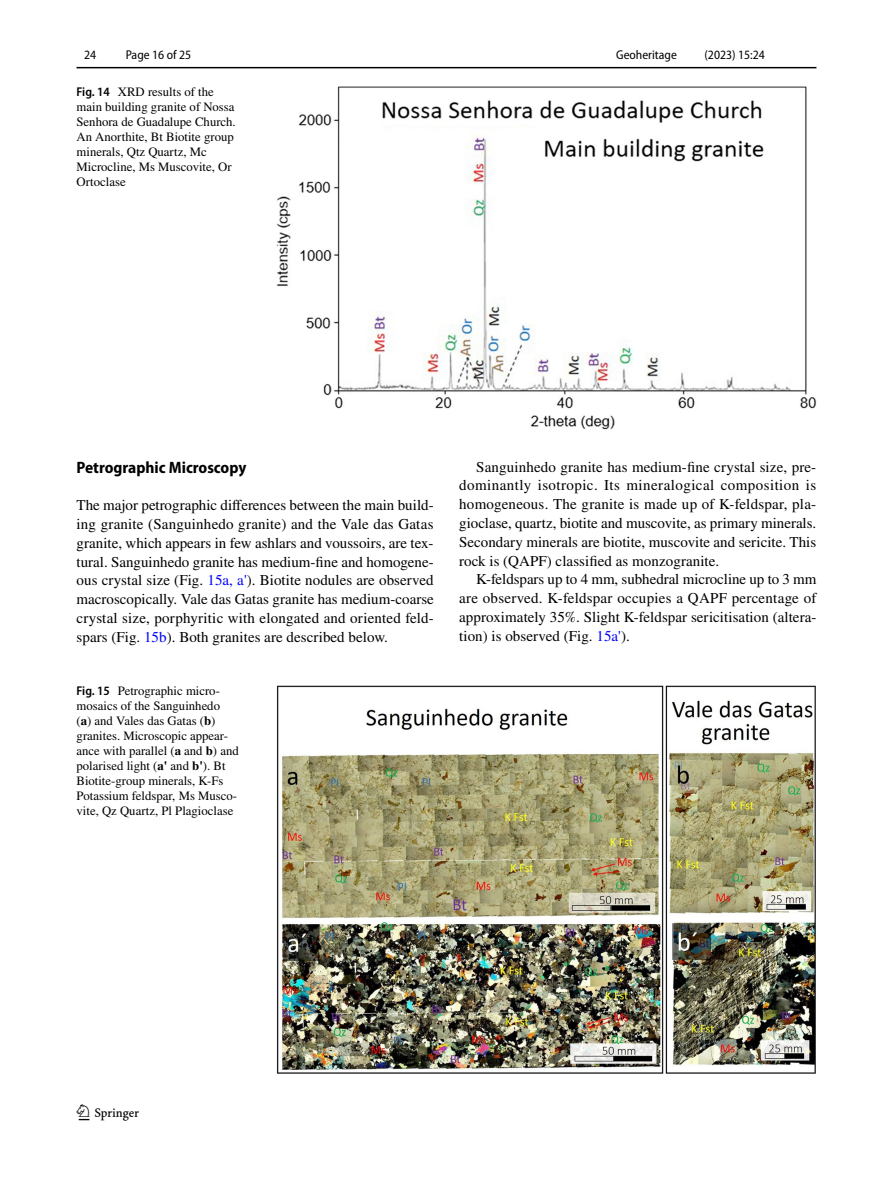
<style>
.page{position:relative;width:893px;height:1187px;background:#fff}
.page>*{position:absolute;margin:0;border:0;box-sizing:border-box;transform-origin:0 0}
.t1{font:22.5px "Springnew Regular 2";color:#000}
.t2{font:700 semi-condensed 16.5px "Myriad Pro";color:#000}
.t3{font:15px/18.8px "STIX";letter-spacing:.005em;color:#000;text-align:justify}
.t4{font:12.75px/15px "STIX";color:#000}
.t5{font:semi-condensed 12.75px "Myriad Pro";color:#000}
.s1{font-family:"Myriad Pro";font-weight:600;font-stretch:semi-condensed}
.s2{color:#00f}
.s3{font-weight:700}
</style>
<div class="page">
<hr style="left:77px;top:67px;width:739px;height:1px;background:#000">
<img style="left:276px;top:87px;width:540px;height:342px">
<img style="left:276px;top:685px;width:540px;height:388px">
<p class="t5" style="left:84px;top:48px;width:14px">24</p>
<p class="t5" style="left:126px;top:48px;width:67px">Page 16 of 25</p>
<p class="t4" style="left:77px;top:85px;width:161px"><span class="s1">Fig. 14</span> XRD results of the main building granite of Nossa<br>Senhora de Guadalupe Church.<br>An Anorthite, Bt Biotite group minerals, Qtz Quartz, Mc<br>Microcline, Ms Muscovite, Or<br>Ortoclase</p>
<p class="t5" style="left:616px;top:48px;width:62px">Geoheritage</p>
<p class="t5" style="left:704px;top:48px;width:62px">(2023) 15:24</p>
<p class="t2" style="left:77px;top:458px;width:171px">Petrographic Microscopy</p>
<p class="t3" style="left:77px;top:497px;width:359px">The major petrographic differences between the main build&shy;ing granite (Sanguinhedo granite) and the Vale das Gatas granite, which appears in few ashlars and voussoirs, are tex&shy;tural. Sanguinhedo granite has medium-fine and homogene&shy;ous crystal size (Fig. <span class="s2">15a, a'</span>). Biotite nodules are observed macroscopically. Vale das Gatas granite has medium-coarse crystal size, porphyritic with elongated and oriented feld&shy;spars (Fig. <span class="s2">15b</span>). Both granites are described below.</p>
<p class="t4" style="left:77px;top:683px;width:164px"><span class="s1">Fig. 15</span> Petrographic micro&shy;mosaics of the Sanguinhedo<br>(<span class="s3">a</span>) and Vales das Gatas (<span class="s3">b</span>) granites. Microscopic appear&shy;ance with parallel (<span class="s3">a</span> and <span class="s3">b</span>) and polarised light (<span class="s3">a'</span> and <span class="s3">b'</span>). Bt<br>Biotite-group minerals, K-Fs<br>Potassium feldspar, Ms Musco&shy;vite, Qz Quartz, Pl Plagioclase</p>
<p class="t3" style="left:459px;top:458px;width:359px;text-indent:17px">Sanguinhedo granite has medium-fine crystal size, pre&shy;dominantly isotropic. Its mineralogical composition is homogeneous. The granite is made up of K-feldspar, pla&shy;gioclase, quartz, biotite and muscovite, as primary minerals.<br>Secondary minerals are biotite, muscovite and sericite. This rock is (QAPF) classified as monzogranite.</p>
<p class="t3" style="left:459px;top:571px;width:359px;text-indent:17px">K-feldspars up to 4 mm, subhedral microcline up to 3 mm are observed. K-feldspar occupies a QAPF percentage of approximately 35%. Slight K-feldspar sericitisation (altera&shy;tion) is observed (Fig. <span class="s2">15a'</span>).</p>
<h1 class="t1" style="left:79px;top:1104px;width:62px">1 3</h1>
</div>
